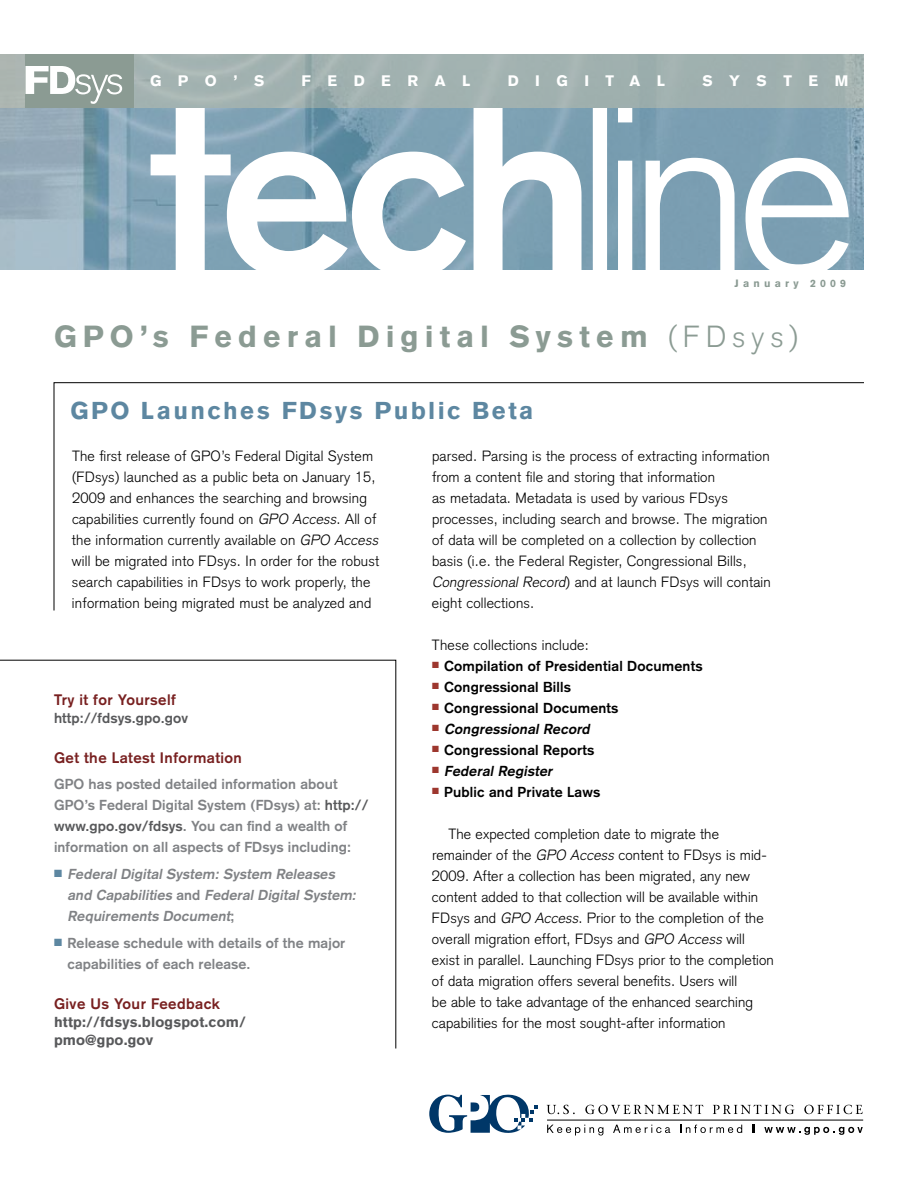
<style>
.page{position:relative;width:918px;height:1188px;background:#fff}
.page>*{position:absolute;margin:0;border:0;box-sizing:border-box;transform-origin:0 0}
.t1{font:900 30px "Akzidenz Grotesk";letter-spacing:.2em;color:#8b9b93}
.t2{font:900 24px "Akzidenz Grotesk";letter-spacing:.1em;color:#5d87a1}
.t3{font:700 15px "Akzidenz Grotesk";letter-spacing:.03em;color:#782020}
.t4{font:900 15px "Akzidenz Grotesk";letter-spacing:1.1em;color:#fff}
.t5{font:300 14.7px/21px "Akzidenz Grotesk";letter-spacing:.015em;color:#000}
.t6{font:700 14.25px/21px "Akzidenz Grotesk";letter-spacing:.01em;color:#808285}
.t7{font:700 14.25px "Akzidenz Grotesk";letter-spacing:.015em;color:#000}
.t8{font:italic 700 14.25px/21px "Akzidenz Grotesk";color:#808285}
.t9{font:900 14.25px/18px "Akzidenz Grotesk";letter-spacing:.01em;color:#58595b}
.t10{font:italic 700 14.25px "Akzidenz Grotesk";color:#000}
.t11{font:700 14.25px "Akzidenz Grotesk";letter-spacing:.01em;color:#58595b}
.t12{font:900 10.5px "Akzidenz Grotesk";letter-spacing:.4em;color:#8b9b93}
.s1{font-weight:300}
.s2{font-style:italic}
.s3{color:#58595b}
.s4{color:#5d87a1}
.s5{font-style:normal}
</style>
<div class="page">
<img style="left:0;top:108px;width:864px;height:162px">
<svg style="left:151px;top:108px;width:698px;height:162px;fill:#80a3b6"></svg>
<div style="left:0;top:54px;width:864px;height:54px;background:#a1b1b0"></div>
<div style="left:26px;top:54px;width:108px;height:54px;background:#8b9b93"></div>
<svg style="left:26px;top:66px;width:96px;height:38px"></svg>
<svg style="left:54px;top:382px;width:810px;height:229px"></svg>
<svg style="left:547px;top:1105px;width:28px;height:9px"></svg>
<svg style="left:585px;top:1105px;width:118px;height:9px"></svg>
<svg style="left:713px;top:1105px;width:81px;height:9px"></svg>
<svg style="left:804px;top:1105px;width:59px;height:9px"></svg>
<svg style="left:547px;top:1125px;width:56px;height:10px"></svg>
<svg style="left:613px;top:1125px;width:57px;height:8px"></svg>
<svg style="left:680px;top:1125px;width:62px;height:8px"></svg>
<svg style="left:753px;top:1125px;width:2px;height:8px"></svg>
<svg style="left:764px;top:1127px;width:99px;height:8px"></svg>
<hr style="left:547px;top:1120px;width:316px;height:1px;background:#000">
<svg style="left:429px;top:1095px;width:109px;height:38px"></svg>
<svg style="left:0;top:660px;width:396px;height:389px"></svg>
<p class="t4" style="left:150px;top:72px;width:114px">GPO’s</p>
<p class="t4" style="left:302px;top:72px;width:171px">FEDERAL</p>
<p class="t4" style="left:508px;top:72px;width:159px">DIGITAL</p>
<p class="t4" style="left:702px;top:72px;width:147px">SYSTEM</p>
<p class="t12" style="left:735px;top:277px;width:113px">January 2009</p>
<h1 class="t1" style="left:54px;top:318px;width:746px">GPO’s Federal Digital System <span class="s1">(FDsys)</span></h1>
<h2 class="t2" style="left:70px;top:396px;width:465px">GPO Launches FDsys Public Beta</h2>
<p class="t5" style="left:72px;top:445px;width:311px">The first release of GPO’s Federal Digital System (FDsys) launched as a public beta on January 15, 2009 and enhances the searching and browsing capabilities currently found on <span class="s2">GPO Access</span>. All of the information currently available on <span class="s2">GPO Access </span>will be migrated into FDsys. In order for the robust search capabilities in FDsys to work properly, the information being migrated must be analyzed and</p>
<p class="t3" style="left:54px;top:691px;width:123px">Try it for Yourself</p>
<p class="t11" style="left:54px;top:709px;width:136px">http://fdsys.gpo.gov</p>
<p class="t3" style="left:54px;top:749px;width:189px">Get the Latest Information</p>
<p class="t6" style="left:54px;top:773px;width:316px">GPO has posted detailed information about GPO’s Federal Digital System (FDsys) at: <span class="s3">http:// www.gpo.gov/fdsys</span>. You can find a wealth of information on all aspects of FDsys including:</p>
<p class="t8" style="left:67px;top:863px;width:293px;text-indent:-13px"><span class="s4">■</span> Federal Digital System: System Releases and Capabilities <span class="s5">a n d</span> Federal Digital System:<br>Requirements Document<span class="s5">;</span></p>
<p class="t6" style="left:68px;top:932px;width:279px;text-indent:-14px"><span class="s4">■</span> Release schedule with details of the major capabilities of each release.</p>
<p class="t3" style="left:54px;top:995px;width:168px">Give Us Your Feedback</p>
<p class="t9" style="left:54px;top:1013px;width:194px">http://fdsys.blogspot.com/ pmo@gpo.gov</p>
<p class="t5" style="left:432px;top:445px;width:340px">parsed. Parsing is the process of extracting information from a content file and storing that information<br>as metadata. Metadata is used by various FDsys processes, including search and browse. The migration of data will be completed on a collection by collection basis (i.e. the Federal Register, Congressional Bills, <span class="s2">Congressional Record</span>) and at launch FDsys will contain eight collections.</p>
<p class="t5" style="left:432px;top:634px;width:158px">These collections include:</p>
<p class="t7" style="left:432px;top:658px;width:272px"><sup>■</sup> Compilation of Presidential Documents</p>
<p class="t7" style="left:432px;top:679px;width:140px"><sup>■</sup> Congressional Bills</p>
<p class="t7" style="left:432px;top:700px;width:188px"><sup>■</sup> Congressional Documents</p>
<p class="t10" style="left:432px;top:721px;width:162px"><sup>■</sup> Congressional Record</p>
<p class="t7" style="left:432px;top:742px;width:164px"><sup>■</sup> Congressional Reports</p>
<p class="t10" style="left:432px;top:763px;width:125px"><sup>■</sup> Federal Register</p>
<p class="t7" style="left:432px;top:784px;width:170px"><sup>■</sup> Public and Private Laws</p>
<p class="t5" style="left:432px;top:823px;width:343px;text-indent:17px">The expected completion date to migrate the remainder of the <span class="s2">GPO Access</span> content to FDsys is mid-2009. After a collection has been migrated, any new content added to that collection will be available within FDsys and <span class="s2">GPO Access</span>. Prior to the completion of the overall migration effort, FDsys and <span class="s2">GPO Access</span> will exist in parallel. Launching FDsys prior to the completion of data migration offers several benefits. Users will<br>be able to take advantage of the enhanced searching capabilities for the most sought-after information</p>
</div>
